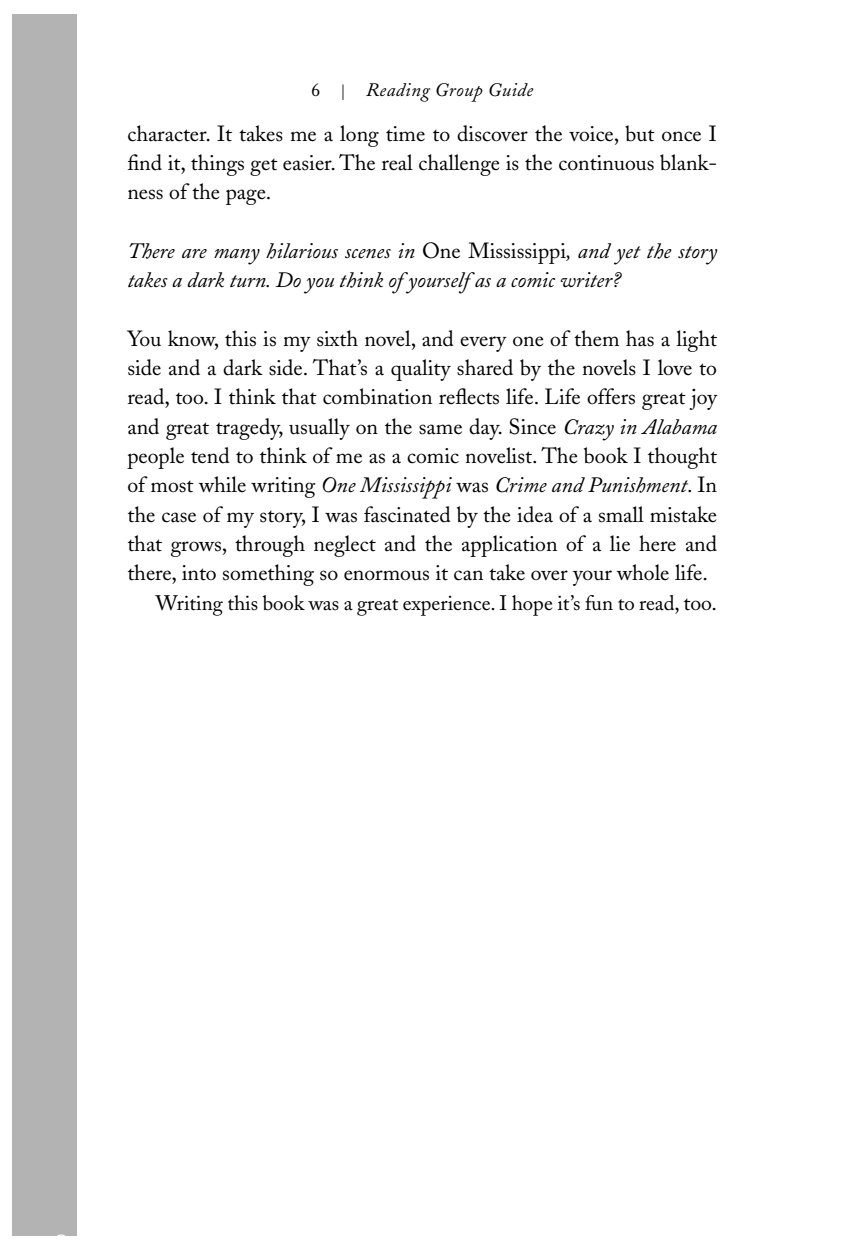
<style>
.page{position:relative;width:852px;height:1248px;background:#fff}
.page>*{position:absolute;margin:0;border:0;box-sizing:border-box;transform-origin:0 0}
.t1{font:21.8px/29.2px "Adobe Caslon";color:#000;text-align:justify}
.t2{font:italic 21.8px/29.2px "Adobe Caslon";color:#000}
.t3{font:20.8px "Adobe Caslon";color:#000}
.t4{font:18.8px "Adobe Caslon Italic Os F";letter-spacing:.025em;color:#000}
.s1{font-family:"Adobe Caslon Regular SC"}
.s2{font-family:"Adobe Caslon Regular SC";font-size:15.2px}
.s3{font-style:normal}
.s4{font-style:italic}
.s5{font-size:21.8px}
</style>
<div class="page">
<div style="left:12px;top:14px;width:65px;height:1222px;background:#b3b3b3"></div>
<p class="t4" style="left:311px;top:82px;width:223px"><span class="s1">6</span> <span class="s2">|</span> Reading Group Guide</p>
<p class="t1" style="left:127px;top:121px;width:591px">character. It takes me a long time to discover the voice, but once I find it, things get easier. The real challenge is the continuous blank&shy;ness of the page.</p>
<p class="t2" style="left:127px;top:239px;width:591px">There are many hilarious scenes in <span class="s3">One Mississippi</span>, and yet the story takes a dark turn. Do you think of yourself as a comic writer?</p>
<p class="t1" style="left:127px;top:326px;width:591px">You know, this is my sixth novel, and every one of them has a light side and a dark side. That’s a quality shared by the novels I love to read, too. I think that combination reflects life. Life offers great joy and great tragedy, usually on the same day. Since <span class="s4">Crazy in Alabama </span>people tend to think of me as a comic novelist. The book I thought of most while writing <span class="s4">One Mississippi</span> was <span class="s4">Crime and Punishment</span>. In the case of my story, I was fascinated by the idea of a small mistake that grows, through neglect and the application of a lie here and there, into something so enormous it can take over your whole life.</p>
<p class="t3" style="left:156px;top:594px;width:563px">Writing this book was a great experience. I hope it’s fun to read, <span class="s5">too.</span></p>
</div>
